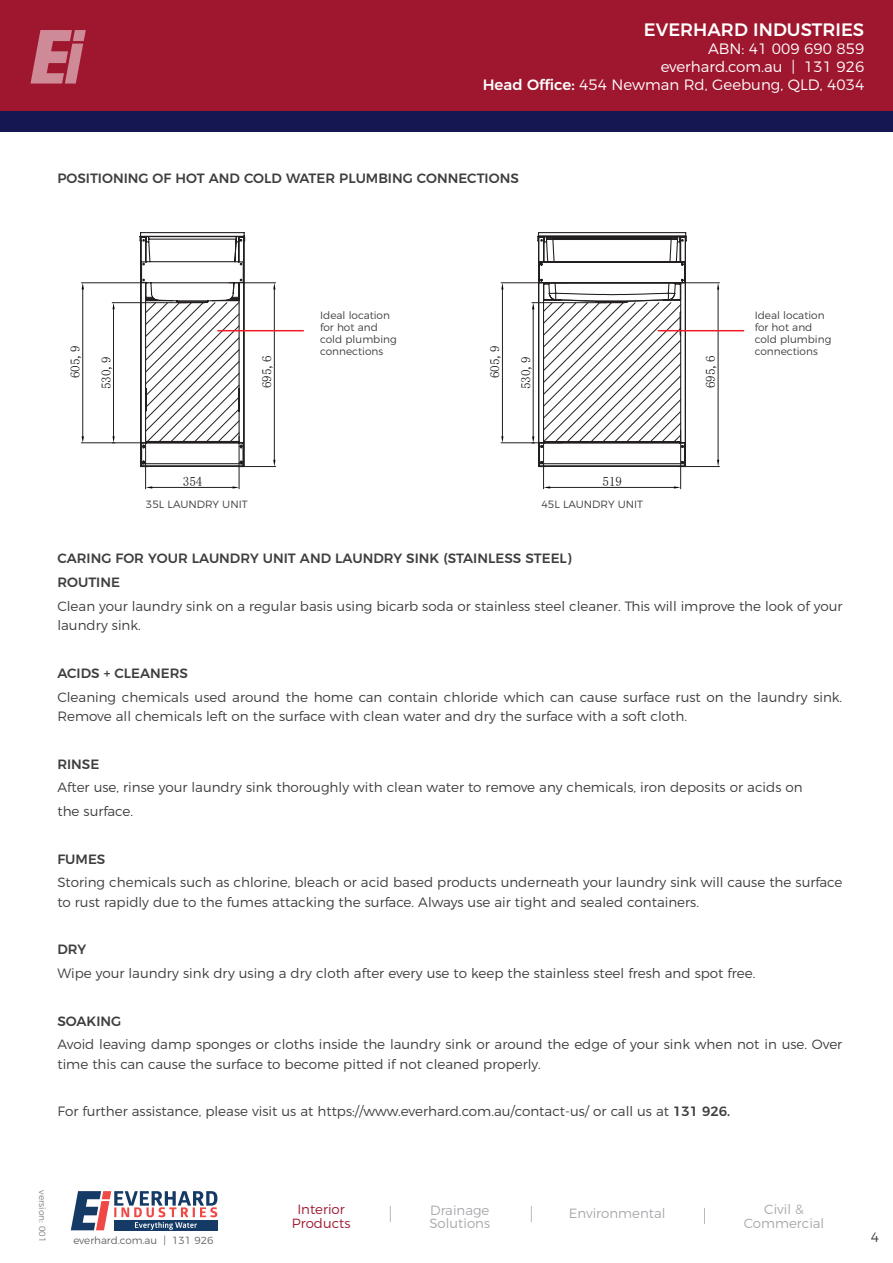
<style>
.page{position:relative;width:893px;height:1263px;background:#fff}
.page>*{position:absolute;margin:0;border:0;box-sizing:border-box;transform-origin:0 0}
.t1{font:500 18px "Montserrat";color:#fff}
.t2{font:300 15px "Montserrat";color:#fff}
.t3{font:300 13.5px/19.5px "Montserrat";color:#3e3e3f}
.t4{font:500 13.5px "Montserrat";color:#3e3e3f}
.t5{font:300 13.35px/13.4px "Montserrat";color:#a8a9ad}
.t6{font:300 13.35px/13.4px "Montserrat";color:#9f172e;text-align:center}
.t7{font:13.05px "Sim Sun";color:#040503}
.t8{font:300 10.5px/12px "Montserrat";color:#3e3e3f}
.t9{font:300 10.35px "Montserrat";color:#636366}
.t10{font:300 9px "Montserrat";color:#808285}
.s1{font-weight:500}
</style>
<div class="page">
<div style="left:0;top:0;width:893px;height:111px;background:#9f172e"></div>
<div style="left:0;top:111px;width:893px;height:21px;background:#141751"></div>
<svg style="left:31px;top:30px;width:55px;height:54px"></svg>
<svg style="left:71px;top:1191px;width:146px;height:39px"></svg>
<svg style="left:704px;top:1208px;width:1px;height:16px"></svg>
<svg style="left:531px;top:1206px;width:1px;height:16px"></svg>
<svg style="left:390px;top:1206px;width:1px;height:16px"></svg>
<hr style="left:81px;top:442px;width:62px;height:1px;background:#231f20">
<hr style="left:81px;top:282px;width:67px;height:1px;background:#231f20">
<hr style="left:82px;top:289px;width:1px;height:147px;background:#231f20">
<svg style="left:82px;top:436px;width:2px;height:7px"></svg>
<svg style="left:82px;top:283px;width:2px;height:6px"></svg>
<hr style="left:145px;top:436px;width:1px;height:53px;background:#231f20">
<hr style="left:239px;top:436px;width:1px;height:53px;background:#231f20">
<hr style="left:152px;top:487px;width:81px;height:1px;background:#231f20">
<svg style="left:146px;top:486px;width:6px;height:3px"></svg>
<svg style="left:233px;top:486px;width:6px;height:3px"></svg>
<hr style="left:242px;top:466px;width:34px;height:1px;background:#231f20">
<hr style="left:229px;top:282px;width:47px;height:1px;background:#231f20">
<hr style="left:274px;top:289px;width:1px;height:171px;background:#231f20">
<hr style="left:112px;top:302px;width:75px;height:1px;background:#231f20">
<hr style="left:113px;top:309px;width:1px;height:127px;background:#231f20">
<svg style="left:112px;top:436px;width:3px;height:7px"></svg>
<svg style="left:139px;top:232px;width:107px;height:236px"></svg>
<hr style="left:501px;top:442px;width:62px;height:1px;background:#231f20">
<hr style="left:501px;top:282px;width:67px;height:1px;background:#231f20">
<hr style="left:502px;top:289px;width:1px;height:147px;background:#231f20">
<svg style="left:501px;top:436px;width:2px;height:7px"></svg>
<hr style="left:543px;top:436px;width:1px;height:53px;background:#231f20">
<hr style="left:680px;top:430px;width:1px;height:59px;background:#231f20">
<hr style="left:550px;top:487px;width:124px;height:1px;background:#231f20">
<svg style="left:544px;top:486px;width:6px;height:3px"></svg>
<svg style="left:674px;top:486px;width:7px;height:3px"></svg>
<hr style="left:685px;top:466px;width:34px;height:1px;background:#231f20">
<hr style="left:673px;top:282px;width:46px;height:1px;background:#231f20">
<hr style="left:718px;top:289px;width:1px;height:171px;background:#231f20">
<svg style="left:717px;top:460px;width:2px;height:6px"></svg>
<svg style="left:717px;top:283px;width:2px;height:6px"></svg>
<svg style="left:532px;top:232px;width:155px;height:236px"></svg>
<hr style="left:658px;top:330px;width:86px;height:1px;background:#ee1d23">
<hr style="left:217px;top:330px;width:87px;height:1px;background:#ee1d23">
<p class="t1" style="left:644px;top:16px;width:222px">EVERHARD INDUSTRIES</p>
<p class="t2" style="left:708px;top:37px;width:158px">ABN: 41 009 690 859</p>
<p class="t2" style="left:661px;top:55px;width:205px">everhard.com.au | 131 926</p>
<p class="t2" style="left:483px;top:73px;width:383px"><span class="s1">Head Office:</span> 454 Newman Rd, Geebung, QLD, 4034</p>
<p class="t4" style="left:57px;top:167px;width:463px">POSITIONING OF HOT AND COLD WATER PLUMBING CONNECTIONS</p>
<p class="t7" style="left:69px;top:378px;width:34px;rotate:-90deg">605,9</p>
<p class="t8" style="left:320px;top:308px;width:78px">Ideal location for hot and cold plumbing connections</p>
<p class="t7" style="left:99px;top:389px;width:34px;rotate:-90deg">530,9</p>
<p class="t7" style="left:260px;top:388px;width:34px;rotate:-90deg">695,6</p>
<p class="t7" style="left:488px;top:378px;width:34px;rotate:-90deg">605,9</p>
<p class="t7" style="left:519px;top:389px;width:34px;rotate:-90deg">530,9</p>
<p class="t7" style="left:704px;top:388px;width:34px;rotate:-90deg">695,6</p>
<p class="t8" style="left:755px;top:308px;width:78px">Ideal location for hot and cold plumbing connections</p>
<p class="t7" style="left:183px;top:475px;width:21px">354</p>
<p class="t7" style="left:603px;top:475px;width:21px">519</p>
<p class="t8" style="left:146px;top:497px;width:103px">35L LAUNDRY UNIT</p>
<p class="t8" style="left:541px;top:497px;width:103px">45L LAUNDRY UNIT</p>
<p class="t4" style="left:57px;top:548px;width:516px">CARING FOR YOUR LAUNDRY UNIT AND LAUNDRY SINK (STAINLESS STEEL)</p>
<p class="t4" style="left:57px;top:571px;width:64px">ROUTINE</p>
<p class="t3" style="left:57px;top:595px;width:786px">Clean your laundry sink on a regular basis using bicarb soda or stainless steel cleaner. This will improve the look of your laundry sink.</p>
<p class="t4" style="left:57px;top:662px;width:132px">ACIDS + CLEANERS</p>
<p class="t3" style="left:57px;top:686px;width:786px">Cleaning chemicals used around the home can contain chloride which can cause surface rust on the laundry sink.<br>Remove all chemicals left on the surface with clean water and dry the surface with a soft cloth.</p>
<p class="t4" style="left:57px;top:753px;width:43px">RINSE</p>
<p class="t3" style="left:57px;top:776px;width:747px">After use, rinse your laundry sink thoroughly with clean water to remove any chemicals, iron deposits or acids on</p>
<p class="t3" style="left:57px;top:800px;width:77px">the surface.</p>
<p class="t4" style="left:57px;top:848px;width:49px">FUMES</p>
<p class="t3" style="left:57px;top:872px;width:786px">Storing chemicals such as chlorine, bleach or acid based products underneath your laundry sink will cause the surface to rust rapidly due to the fumes attacking the surface. Always use air tight and sealed containers.</p>
<p class="t4" style="left:57px;top:939px;width:30px">DRY</p>
<p class="t3" style="left:57px;top:962px;width:700px">Wipe your laundry sink dry using a dry cloth after every use to keep the stainless steel fresh and spot free.</p>
<p class="t4" style="left:57px;top:1010px;width:65px">SOAKING</p>
<p class="t3" style="left:57px;top:1034px;width:786px">Avoid leaving damp sponges or cloths inside the laundry sink or around the edge of your sink when not in use. Over time this can cause the surface to become pitted if not cleaned properly.</p>
<p class="t3" style="left:57px;top:1101px;width:674px">For further assistance, please visit us at https://www.everhard.com.au/contact-us/ or call us at <span class="s1">131 926.</span></p>
<p class="t10" style="left:49px;top:1190px;width:54px;rotate:90deg">version: 001</p>
<p class="t9" style="left:73px;top:1232px;width:142px">everhard.com.au | 131 926</p>
<p class="t6" style="left:292px;top:1202px;width:60px">Interior<br>Products</p>
<p class="t5" style="left:429px;top:1202px;width:62px">Drainage<br>Solutions</p>
<p class="t5" style="left:569px;top:1205px;width:98px">Environmental</p>
<p class="t5" style="left:744px;top:1202px;width:82px;text-align:center">Civil &amp;<br>Commercial</p>
<p class="t3" style="left:871px;top:1226px;width:10px">4</p>
</div>
